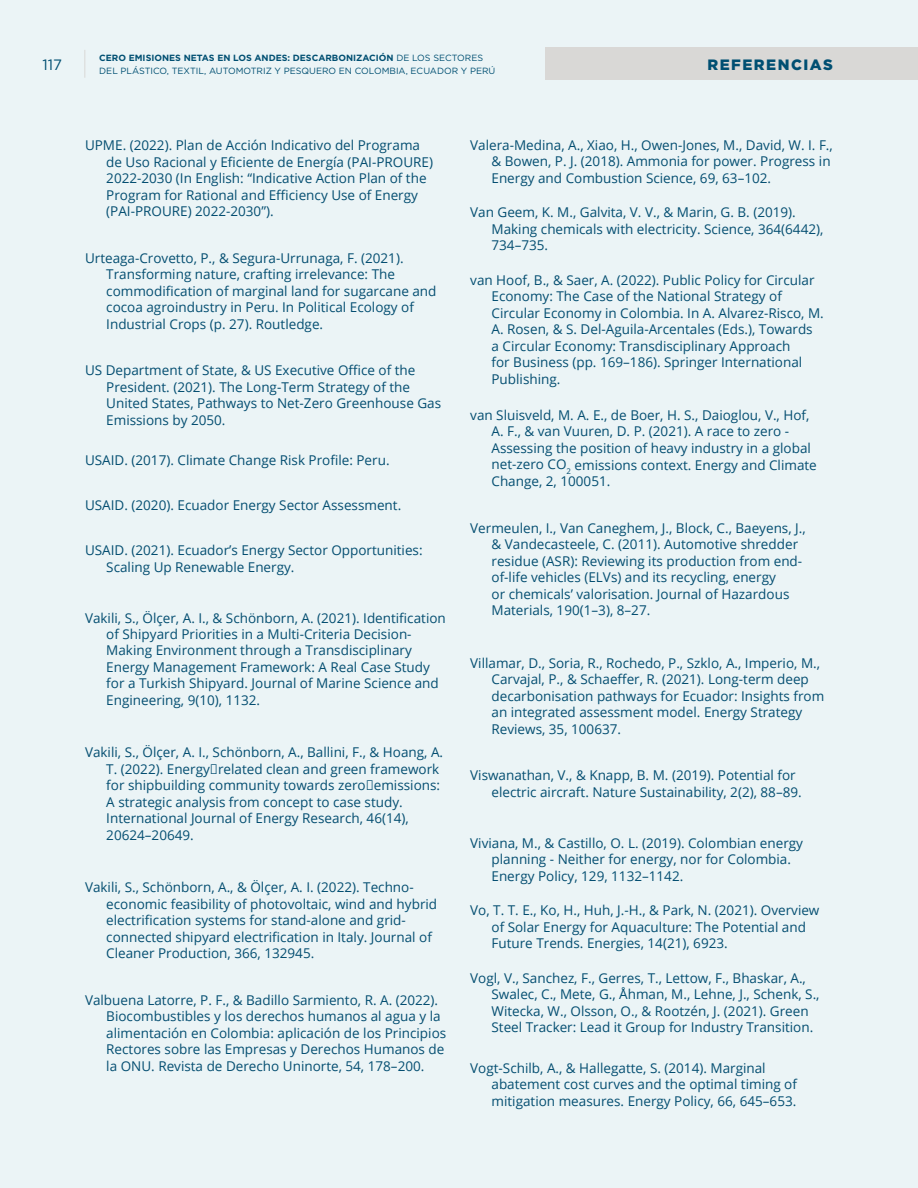
<style>
.page{position:relative;width:918px;height:1188px;background:#ebf4f6}
.page>*{position:absolute;margin:0;border:0;box-sizing:border-box;transform-origin:0 0}
.t1{font:900 15px "Gotham";letter-spacing:.1em;color:#004f72}
.t2{font:15px "Gotham";color:#004f72}
.t3{font:13.5px/16.5px "Open Sans";color:#044e71}
.t4{font:9px/13.5px "Gotham";color:#004f72}
.s1{font-weight:700}
</style>
<div class="page">
<div style="left:545px;top:48px;width:373px;height:32px;background:#d9d8d6"></div>
<svg style="left:85px;top:50px;width:1px;height:27px"></svg>
<p class="t4" style="left:99px;top:51px;width:398px"><span class="s1">CERO EMISIONES NETAS EN LOS ANDES: DESCARBONIZACIÓN</span> DE LOS SECTORES<br>DEL PLÁSTICO, TEXTIL, AUTOMOTRIZ Y PESQUERO EN COLOMBIA, ECUADOR Y PERÚ</p>
<p class="t2" style="left:42px;top:55px;width:21px">117</p>
<p class="t1" style="left:707px;top:54px;width:127px">REFERENCIAS</p>
<p class="t3" style="left:106px;top:137px;width:328px;text-indent:-21px">UPME. (2022). Plan de Acción Indicativo del Programa de Uso Racional y Eficiente de Energía (PAI-PROURE)<br>2022-2030 (In English: “Indicative Action Plan of the Program for Rational and Efficiency Use of Energy (PAI-PROURE) 2022-2030”).</p>
<p class="t3" style="left:106px;top:249px;width:332px;text-indent:-21px">Urteaga-Crovetto, P., &amp; Segura-Urrunaga, F. (2021).<br>Transforming nature, crafting irrelevance: The commodification of marginal land for sugarcane and cocoa agroindustry in Peru. In Political Ecology of Industrial Crops (p. 27). Routledge.</p>
<p class="t3" style="left:106px;top:362px;width:336px;text-indent:-21px">US Department of State, &amp; US Executive Office of the President. (2021). The Long-Term Strategy of the United States, Pathways to Net-Zero Greenhouse Gas Emissions by 2050.</p>
<p class="t3" style="left:85px;top:452px;width:306px">USAID. (2017). Climate Change Risk Profile: Peru.</p>
<p class="t3" style="left:85px;top:497px;width:318px">USAID. (2020). Ecuador Energy Sector Assessment.</p>
<p class="t3" style="left:106px;top:542px;width:318px;text-indent:-21px">USAID. (2021). Ecuador’s Energy Sector Opportunities:<br>Scaling Up Renewable Energy.</p>
<p class="t3" style="left:106px;top:609px;width:341px;text-indent:-21px">Vakili, S., Ölçer, A. I., &amp; Schönborn, A. (2021). Identification of Shipyard Priorities in a Multi-Criteria Decision-Making Environment through a Transdisciplinary Energy Management Framework: A Real Case Study for a Turkish Shipyard. Journal of Marine Science and Engineering, 9(10), 1132.</p>
<p class="t3" style="left:106px;top:744px;width:338px;text-indent:-21px">Vakili, S., Ölçer, A. I., Schönborn, A., Ballini, F., &amp; Hoang, A.<br>T. (2022). Energy‐related clean and green framework for shipbuilding community towards zero‐emissions:<br>A strategic analysis from concept to case study.<br>International Journal of Energy Research, 46(14), 20624–20649.</p>
<p class="t3" style="left:106px;top:879px;width:332px;text-indent:-21px">Vakili, S., Schönborn, A., &amp; Ölçer, A. I. (2022). Techno&shy;economic feasibility of photovoltaic, wind and hybrid electrification systems for stand-alone and grid&shy;connected shipyard electrification in Italy. Journal of Cleaner Production, 366, 132945.</p>
<p class="t3" style="left:106px;top:991px;width:341px;text-indent:-21px">Valbuena Latorre, P. F., &amp; Badillo Sarmiento, R. A. (2022).<br>Biocombustibles y los derechos humanos al agua y la alimentación en Colombia: aplicación de los Principios Rectores sobre las Empresas y Derechos Humanos de la ONU. Revista de Derecho Uninorte, 54, 178–200.</p>
<p class="t3" style="left:492px;top:136px;width:343px;text-indent:-21px">Valera-Medina, A., Xiao, H., Owen-Jones, M., David, W. I. F., &amp; Bowen, P. J. (2018). Ammonia for power. Progress in<br>Energy and Combustion Science, 69, 63–102.</p>
<p class="t3" style="left:492px;top:204px;width:333px;text-indent:-21px">Van Geem, K. M., Galvita, V. V., &amp; Marin, G. B. (2019).<br>Making chemicals with electricity. Science, 364(6442),<br>734–735.</p>
<p class="t3" style="left:492px;top:271px;width:334px;text-indent:-21px">van Hoof, B., &amp; Saer, A. (2022). Public Policy for Circular Economy: The Case of the National Strategy of Circular Economy in Colombia. In A. Alvarez-Risco, M.<br>A. Rosen, &amp; S. Del-Aguila-Arcentales (Eds.), Towards<br>a Circular Economy: Transdisciplinary Approach<br>for Business (pp. 169–186). Springer International Publishing.</p>
<p class="t3" style="left:492px;top:406px;width:327px;text-indent:-21px">van Sluisveld, M. A. E., de Boer, H. S., Daioglou, V., Hof, A. F., &amp; van Vuuren, D. P. (2021). A race to zero - Assessing the position of heavy industry in a global net-zero CO<sub>2</sub> emissions context. Energy and Climate Change, 2, 100051.</p>
<p class="t3" style="left:492px;top:519px;width:316px;text-indent:-21px">Vermeulen, I., Van Caneghem, J., Block, C., Baeyens, J., &amp; Vandecasteele, C. (2011). Automotive shredder residue (ASR): Reviewing its production from end&shy;of-life vehicles (ELVs) and its recycling, energy<br>or chemicals’ valorisation. Journal of Hazardous Materials, 190(1–3), 8–27.</p>
<p class="t3" style="left:492px;top:654px;width:334px;text-indent:-21px">Villamar, D., Soria, R., Rochedo, P., Szklo, A., Imperio, M., Carvajal, P., &amp; Schaeffer, R. (2021). Long-term deep decarbonisation pathways for Ecuador: Insights from an integrated assessment model. Energy Strategy Reviews, 35, 100637.</p>
<p class="t3" style="left:492px;top:767px;width:312px;text-indent:-21px">Viswanathan, V., &amp; Knapp, B. M. (2019). Potential for electric aircraft. Nature Sustainability, 2(2), 88–89.</p>
<p class="t3" style="left:492px;top:834px;width:313px;text-indent:-21px">Viviana, M., &amp; Castillo, O. L. (2019). Colombian energy planning - Neither for energy, nor for Colombia.<br>Energy Policy, 129, 1132–1142.</p>
<p class="t3" style="left:492px;top:902px;width:329px;text-indent:-21px">Vo, T. T. E., Ko, H., Huh, J.-H., &amp; Park, N. (2021). Overview of Solar Energy for Aquaculture: The Potential and<br>Future Trends. Energies, 14(21), 6923.</p>
<p class="t3" style="left:492px;top:969px;width:330px;text-indent:-21px">Vogl, V., Sanchez, F., Gerres, T., Lettow, F., Bhaskar, A., Swalec, C., Mete, G., Åhman, M., Lehne, J., Schenk, S., Witecka, W., Olsson, O., &amp; Rootzén, J. (2021). Green Steel Tracker: Lead it Group for Industry Transition.</p>
<p class="t3" style="left:492px;top:1059px;width:307px;text-indent:-21px">Vogt-Schilb, A., &amp; Hallegatte, S. (2014). Marginal abatement cost curves and the optimal timing of mitigation measures. Energy Policy, 66, 645–653.</p>
</div>
